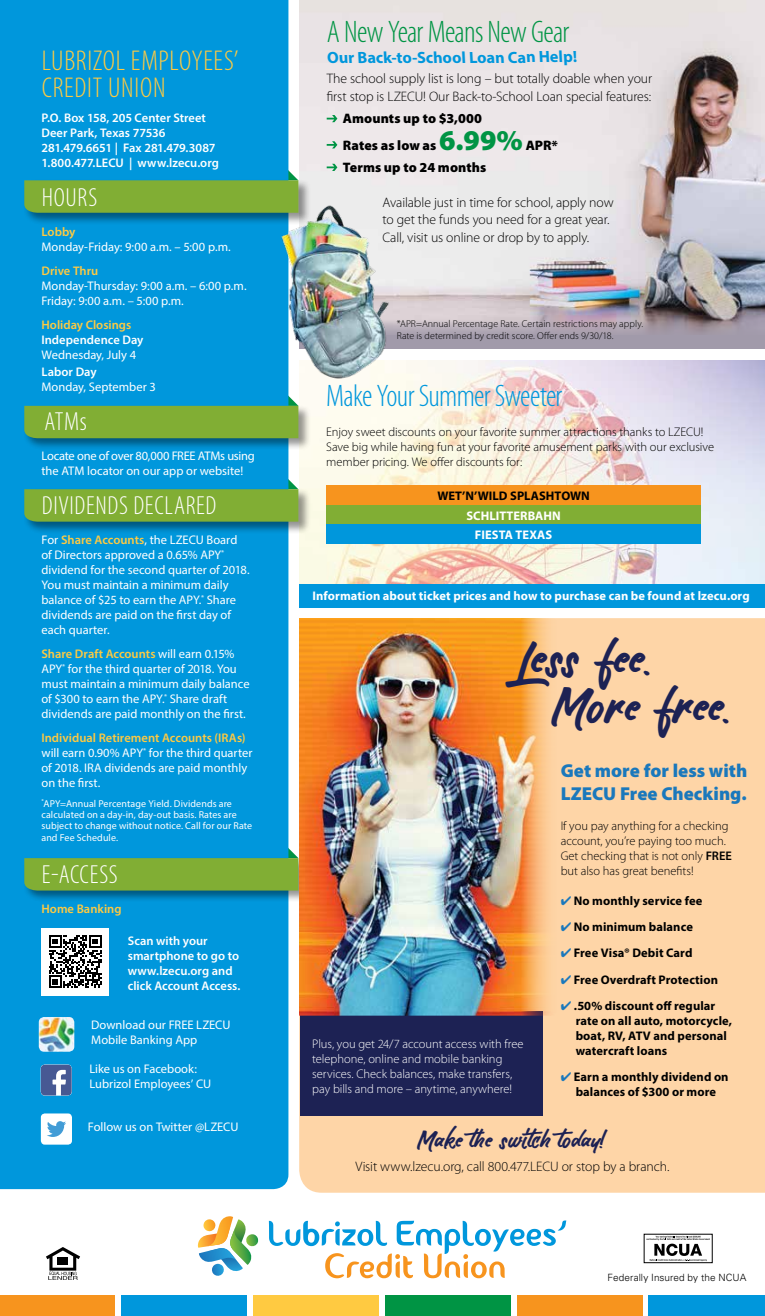
<style>
.page{position:relative;width:765px;height:1316px;background:#fff}
.page>*{position:absolute;margin:0;border:0;box-sizing:border-box;transform-origin:0 0}
.t1{font:49.62px/48.2px "Author Type";letter-spacing:-.01em;color:#1d2254}
.t2{font:300 condensed 31.25px "Myriad Pro";letter-spacing:-.025em;color:#0097dc}
.t3{font:300 condensed 31.25px "Myriad Pro";letter-spacing:-.025em;color:#009444}
.t4{font:300 condensed 28.75px/27.5px "Myriad Pro";letter-spacing:.025em;color:#ffca41}
.t5{font:300 condensed 26.25px "Myriad Pro";letter-spacing:.025em;color:#fff}
.t6{font:23.75px "Author Type";letter-spacing:.015em;color:#1d2254}
.t7{font:900 18.75px/22.5px "Myriad Pro";color:#1a78bc}
.t8{font:700 16.25px "Myriad Pro";color:#0097dc}
.t9{font:300 13.75px/17.5px "Myriad Pro";letter-spacing:-.01em;color:#000}
.t10{font:900 13.75px/26.2px "Myriad Pro";letter-spacing:.005em;color:#000}
.t11{font:12.5px/15px "Myriad Pro";color:#fff}
.t12{font:300 12.5px/15px "Myriad Pro";letter-spacing:-.005em;color:#000}
.t13{font:700 12.5px/15px "Myriad Pro";letter-spacing:.005em;color:#000}
.t14{font:600 12.5px/15px "Myriad Pro";color:#fff}
.t15{font:300 12.5px/15px "Myriad Pro";letter-spacing:-.005em;color:#fff}
.t16{font:700 12.5px/19.4px "Myriad Pro";letter-spacing:.005em;color:#fff;text-align:center}
.t17{font:600 12.5px "Myriad Pro";color:#ffca41}
.t18{font:10px/11.2px "Myriad Pro";letter-spacing:.005em;color:#fff}
.t19{font:300 10px/12.5px "Myriad Pro";letter-spacing:.005em;color:#000}
.t20{font:300 10px "Univers";letter-spacing:.01em;color:#000}
.s1{font-weight:600;color:#ffca41}
.s2{font-size:28.75px;color:#009444}
.s3{font-size:48.62px}
.s4{font-weight:600}
.s5{color:#1a78bc}
</style>
<div class="page">
<img style="left:300px;top:0;width:465px;height:334px">
<img style="left:300px;top:360px;width:465px;height:224px">
<div style="left:300px;top:584px;width:465px;height:23px;background:#0097dc"></div>
<div style="left:299px;top:618px;width:466px;height:574px;background:#fed5a7"></div>
<div style="left:0;top:0;width:288px;height:1188px;background:#0097dc"></div>
<svg style="left:198px;top:1216px;width:61px;height:60px"></svg>
<svg style="left:269px;top:1220px;width:297px;height:57px"></svg>
<div style="left:0;top:1294px;width:115px;height:21px;background:#f7941e"></div>
<div style="left:121px;top:1294px;width:126px;height:21px;background:#0097dc"></div>
<div style="left:253px;top:1294px;width:126px;height:21px;background:#ffca41"></div>
<div style="left:385px;top:1294px;width:126px;height:21px;background:#009444"></div>
<div style="left:517px;top:1294px;width:126px;height:21px;background:#f7941e"></div>
<div style="left:649px;top:1294px;width:116px;height:21px;background:#0097dc"></div>
<div style="left:23px;top:179px;width:288px;height:46px;background:#000;opacity:.42"></div>
<svg style="left:24px;top:168px;width:274px;height:45px;background:#5ca764"></svg>
<div style="left:23px;top:404px;width:288px;height:47px;background:#000;opacity:.42"></div>
<svg style="left:24px;top:393px;width:274px;height:45px;background:#5da763"></svg>
<div style="left:23px;top:488px;width:288px;height:46px;background:#000;opacity:.42"></div>
<svg style="left:24px;top:476px;width:274px;height:45px;background:#5ca765"></svg>
<div style="left:23px;top:856px;width:288px;height:47px;background:#000;opacity:.42"></div>
<svg style="left:24px;top:845px;width:274px;height:45px;background:#5ca764"></svg>
<svg style="left:46px;top:1247px;width:34px;height:32px"></svg>
<svg style="left:646px;top:1235px;width:64px;height:26px"></svg>
<img style="left:39px;top:1016px;width:35px;height:35px">
<div style="left:41px;top:927px;width:68px;height:68px;background:#fff"></div>
<svg style="left:49px;top:935px;width:53px;height:52px"></svg>
<div style="left:326px;top:485px;width:375px;height:20px;background:#f7941e"></div>
<div style="left:326px;top:505px;width:375px;height:19px;background:#81ae34"></div>
<div style="left:326px;top:524px;width:375px;height:20px;background:#0097dc"></div>
<svg style="left:41px;top:1064px;width:31px;height:31px"></svg>
<div style="left:41px;top:1113px;width:31px;height:31px;background:#fff;border-radius:4px"></div>
<svg style="left:47px;top:1121px;width:19px;height:15px"></svg>
<div style="left:300px;top:1010px;width:243px;height:105px;background:#1d2254"></div>
<img style="left:300px;top:618px;width:259px;height:397px">
<svg style="left:327px;top:115px;width:10px;height:7px"></svg>
<svg style="left:327px;top:141px;width:10px;height:7px"></svg>
<svg style="left:327px;top:164px;width:10px;height:7px"></svg>
<img style="left:270px;top:198px;width:154px;height:186px">
<h3 class="t4" style="left:42px;top:47px;width:198px">LUBRIZOL EMPLOYEES’<br>CREDIT UNION</h3>
<p class="t14" style="left:41px;top:110px;width:179px">P.O. Box 158, 205 Center Street<br>Deer Park, Texas 77536<br>281.479.6651 | Fax 281.479.3087<br>1.800.477.LECU | www.lzecu.org</p>
<h3 class="t5" style="left:42px;top:183px;width:57px">HOURS</h3>
<p class="t17" style="left:41px;top:224px;width:36px">Lobby</p>
<p class="t11" style="left:41px;top:239px;width:191px">Monday-Friday: 9:00 a.m. – 5:00 p.m.</p>
<p class="t17" style="left:41px;top:263px;width:58px">Drive Thru</p>
<p class="t11" style="left:41px;top:278px;width:207px">Monday-Thursday: 9:00 a.m. – 6:00 p.m.<br>Friday: 9:00 a.m. – 5:00 p.m.</p>
<p class="t17" style="left:41px;top:316px;width:91px">Holiday Closings</p>
<p class="t14" style="left:41px;top:331px;width:103px">Independence Day</p>
<p class="t11" style="left:41px;top:347px;width:96px">Wednesday, July 4</p>
<p class="t14" style="left:41px;top:364px;width:57px">Labor Day</p>
<p class="t11" style="left:41px;top:379px;width:116px">Monday, September 3</p>
<h3 class="t5" style="left:44px;top:407px;width:44px">ATMs</h3>
<p class="t11" style="left:41px;top:448px;width:215px">Locate one of over 80,000 FREE ATMs using the ATM locator on our app or website!</p>
<h3 class="t5" style="left:42px;top:491px;width:176px">DIVIDENDS DECLARED</h3>
<p class="t11" style="left:41px;top:532px;width:210px">For <span class="s1">Share Accounts</span>, the LZECU Board of Directors approved a 0.65% APY<sup>* </sup>dividend for the second quarter of 2018.<br>You must maintain a minimum daily balance of $25 to earn the APY.<sup>*</sup> Share dividends are paid on the first day of each quarter.</p>
<p class="t11" style="left:41px;top:646px;width:210px"><span class="s1">Share Draft Accounts</span> will earn 0.15% APY<sup>*</sup> for the third quarter of 2018. You must maintain a minimum daily balance of $300 to earn the APY.<sup>*</sup> Share draft dividends are paid monthly on the first.</p>
<p class="t11" style="left:41px;top:729px;width:212px"><span class="s1">Individual Retirement Accounts (IRAs) </span>will earn 0.90% APY<sup>*</sup> for the third quarter of 2018. IRA dividends are paid monthly on the first.</p>
<p class="t18" style="left:41px;top:797px;width:212px"><sup>*</sup>APY=Annual Percentage Yield. Dividends are calculated on a day-in, day-out basis. Rates are subject to change without notice. Call for our Rate and Fee Schedule.</p>
<h3 class="t5" style="left:42px;top:860px;width:78px">E-ACCESS</h3>
<p class="t17" style="left:41px;top:900px;width:82px">Home Banking</p>
<p class="t14" style="left:128px;top:932px;width:114px">Scan with your smartphone to go to www.lzecu.org and click Account Access.</p>
<p class="t11" style="left:91px;top:1017px;width:141px">Download our FREE LZECU<br>Mobile Banking App</p>
<p class="t11" style="left:89px;top:1061px;width:123px">Like us on Facebook:<br>Lubrizol Employees’ CU</p>
<p class="t11" style="left:88px;top:1118px;width:152px">Follow us on Twitter @LZECU</p>
<h2 class="t3" style="left:327px;top:15px;width:244px">A New Year Means New Gear</h2>
<h3 class="t8" style="left:327px;top:47px;width:253px">Our Back-to-School Loan Can Help!</h3>
<p class="t9" style="left:327px;top:70px;width:327px">The school supply list is long – but totally doable when your first stop is LZECU! Our Back-to-School Loan special features:</p>
<p class="t10" style="left:343px;top:106px;width:217px">Amounts up to $3,000<br>Rates as low as <span class="s2">6.99%</span> APR*</p>
<p class="t10" style="left:343px;top:155px;width:145px">Terms up to 24 months</p>
<p class="t9" style="left:382px;top:193px;width:233px">Available just in time for school, apply now to get the funds you need for a great year.<br>Call, visit us online or drop by to apply.</p>
<p class="t19" style="left:397px;top:317px;width:248px">*APR=Annual Percentage Rate. Certain restrictions may apply.<br>Rate is determined by credit score. Offer ends 9/30/18.</p>
<h2 class="t2" style="left:326px;top:379px;width:238px">Make Your Summer Sweeter</h2>
<p class="t12" style="left:326px;top:424px;width:389px">Enjoy sweet discounts on your favorite summer attractions thanks to LZECU!<br>Save big while having fun at your favorite amusement parks with our exclusive member pricing. We offer discounts for:</p>
<p class="t13" style="left:437px;top:488px;width:154px">WET’N’WILD SPLASHTOWN</p>
<p class="t16" style="left:467px;top:505px;width:96px">SCHLITTERBAHN<br>FIESTA TEXAS</p>
<p class="t16" style="left:313px;top:585px;width:439px">Information about ticket prices and how to purchase can be found at lzecu.org</p>
<h1 class="t1" style="left:552px;top:634px;width:179px;text-indent:-34px">Less fee.<br><span class="s3">More</span> free.</h1>
<h3 class="t7" style="left:561px;top:759px;width:188px">Get more for less with<br>LZECU Free Checking.</h3>
<p class="t12" style="left:561px;top:818px;width:173px">If you pay anything for a checking account, you’re paying too much.<br>Get checking that is not only <span class="s4">FREE </span>but also has great benefits!</p>
<p class="t13" style="left:561px;top:892px;width:143px"><span class="s5">✔</span> No monthly service fee</p>
<p class="t13" style="left:561px;top:918px;width:134px"><span class="s5">✔</span> No minimum balance</p>
<p class="t13" style="left:561px;top:945px;width:133px"><span class="s5">✔</span> Free Visa® Debit Card</p>
<p class="t13" style="left:561px;top:971px;width:159px"><span class="s5">✔</span> Free Overdraft Protection</p>
<p class="t13" style="left:576px;top:997px;width:158px;text-indent:-15px"><span class="s5">✔</span> .50% discount off regular rate on all auto, motorcycle, boat, RV, ATV and personal watercraft loans</p>
<p class="t13" style="left:561px;top:1068px;width:169px;text-align:center"><span class="s5">✔</span> Earn a monthly dividend on balances of $300 or more</p>
<h3 class="t6" style="left:417px;top:1123px;width:192px">Make the switch today!</h3>
<p class="t9" style="left:356px;top:1157px;width:315px">Visit www.lzecu.org, call 800.477.LECU or stop by a branch.</p>
<p class="t15" style="left:312px;top:1036px;width:213px">Plus, you get 24/7 account access with free telephone, online and mobile banking services. Check balances, make transfers, pay bills and more – anytime, anywhere!</p>
<p class="t20" style="left:608px;top:1270px;width:141px">Federally Insured by the NCUA</p>
</div>
